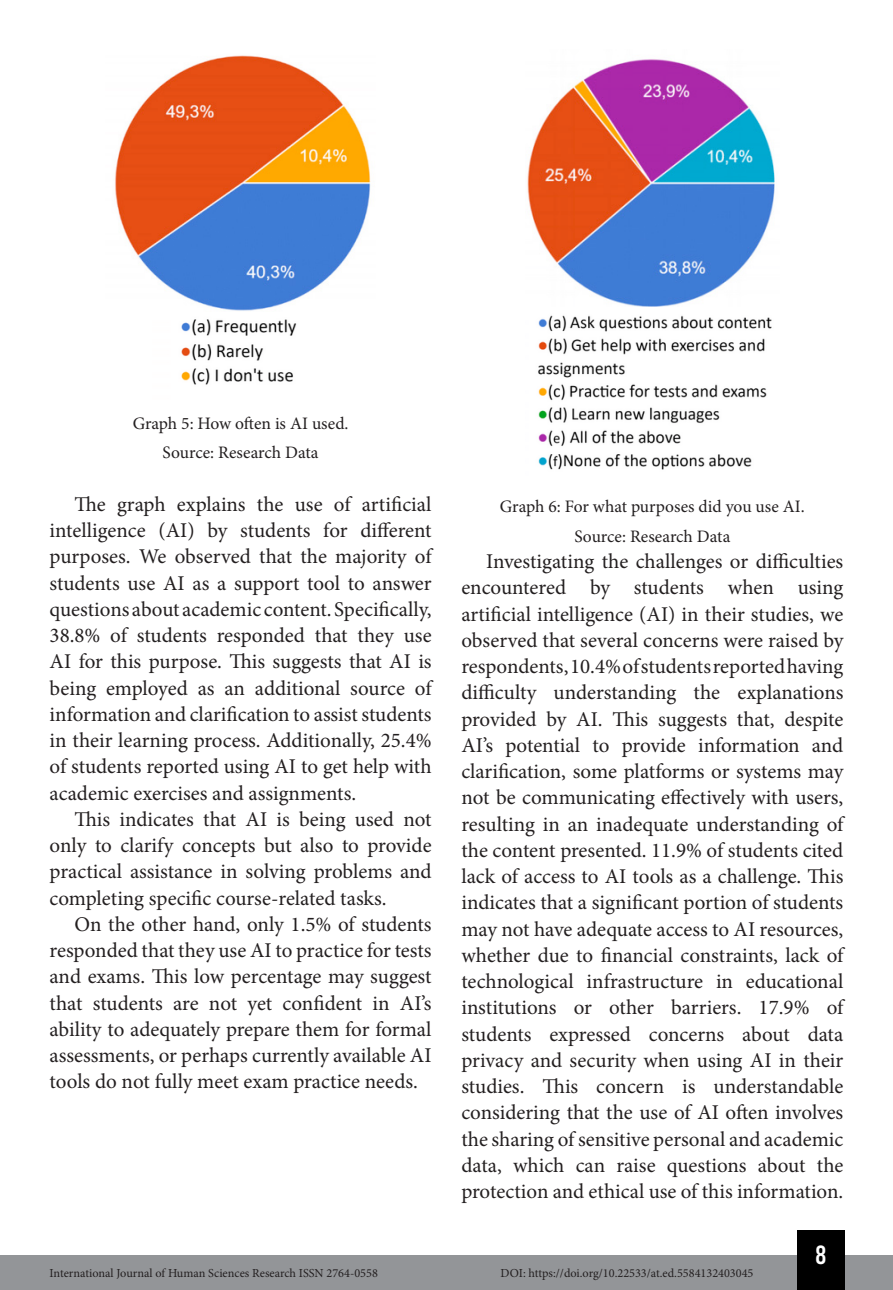
<style>
.page{position:relative;width:893px;height:1290px;background:#fff}
.page>*{position:absolute;margin:0;border:0;box-sizing:border-box;transform-origin:0 0}
.t1{font:26.25px "Bebas Kai";color:#fff}
.TXT{font:21px/26.2px "Minion Pro";color:#231f20;text-align:justify}
.INFO{font:17.5px "Minion Pro";color:#231f20}
.t2{font:12.25px "Minion Pro";color:#231f20}
</style>
<div class="page">
<div style="left:0;top:1255px;width:893px;height:35px;background:#939598"></div>
<div style="left:797px;top:1230px;width:48px;height:60px;background:#000"></div>
<img style="left:115px;top:55px;width:256px;height:256px">
<img style="left:181px;top:319px;width:116px;height:66px">
<img style="left:527px;top:59px;width:248px;height:247px">
<img style="left:538px;top:315px;width:234px;height:155px">
<p class="INFO" style="left:133px;top:411px;width:217px">Graph 5: How often is AI used.</p>
<p class="INFO" style="left:163px;top:441px;width:157px">Source: Research Data</p>
<p class="TXT" style="left:50px;top:491px;width:384px;text-indent:25px">The graph explains the use of artificial intelligence (AI) by students for different purposes. We observed that the majority of students use AI as a support tool to answer questions about academic content. Specifically, 38.8% of students responded that they use AI for this purpose. This suggests that AI is being employed as an additional source of information and clarification to assist students in their learning process. Additionally, 25.4% of students reported using AI to get help with academic exercises and assignments.</p>
<p class="TXT" style="left:50px;top:806px;width:384px;text-indent:25px">This indicates that AI is being used not only to clarify concepts but also to provide practical assistance in solving problems and completing specific course-related tasks.</p>
<p class="TXT" style="left:50px;top:911px;width:384px;text-indent:25px">On the other hand, only 1.5% of students responded that they use AI to practice for tests and exams. This low percentage may suggest that students are not yet confident in AI’s ability to adequately prepare them for formal assessments, or perhaps currently available AI tools do not fully meet exam practice needs.</p>
<p class="INFO" style="left:500px;top:495px;width:306px">Graph 6: For what purposes did you use AI.</p>
<p class="INFO" style="left:574px;top:524px;width:157px">Source: Research Data</p>
<p class="TXT" style="left:461px;top:548px;width:384px;text-indent:25px">Investigating the challenges or difficulties encountered by students when using artificial intelligence (AI) in their studies, we observed that several concerns were raised by respondents, 10.4% of students reported having difficulty understanding the explanations provided by AI. This suggests that, despite AI’s potential to provide information and clarification, some platforms or systems may not be communicating effectively with users, resulting in an inadequate understanding of the content presented. 11.9% of students cited lack of access to AI tools as a challenge. This indicates that a significant portion of students may not have adequate access to AI resources, whether due to financial constraints, lack of technological infrastructure in educational institutions or other barriers. 17.9% of students expressed concerns about data privacy and security when using AI in their studies. This concern is understandable considering that the use of AI often involves the sharing of sensitive personal and academic data, which can raise questions about the protection and ethical use of this information.</p>
<p class="t1" style="left:816px;top:1241px;width:12px">8</p>
<p class="t2" style="left:50px;top:1265px;width:330px">International Journal of Human Sciences Research ISSN 2764-0558</p>
<p class="t2" style="left:501px;top:1265px;width:254px">DOI: https://doi.org/10.22533/at.ed.5584132403045</p>
</div>
